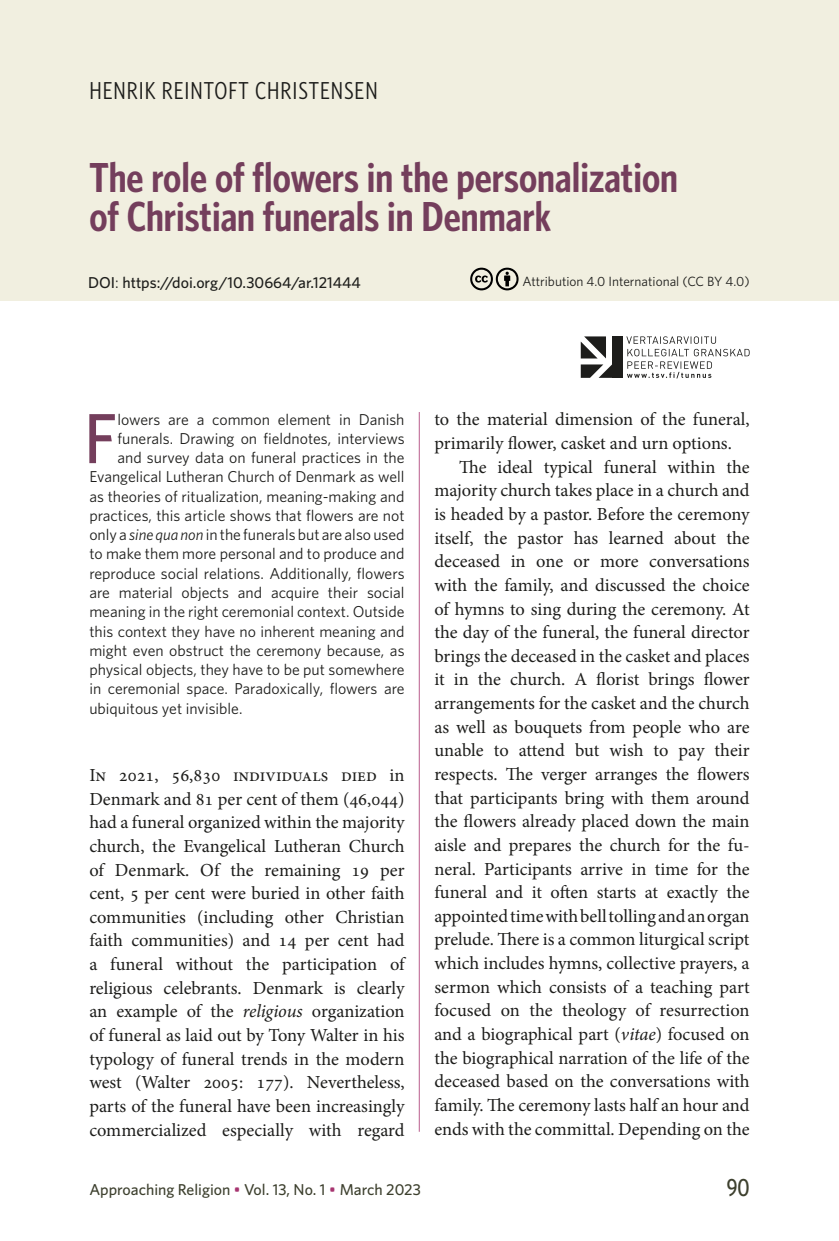
<style>
.page{position:relative;width:839px;height:1241px;background:#fff}
.page>*{position:absolute;margin:0;border:0;box-sizing:border-box;transform-origin:0 0}
.Ingressi{font:500 71.05px "Whitney";color:#743e5c}
.Artikkeli_otsikko{font:600 42px/38.5px "Whitney Condensed";color:#743e5c}
.Kirjoittaja{font:24.5px "Whitney Condensed";letter-spacing:.04em;color:#1d1d1b}
.t1{font:500 24.5px "Whitney Condensed";color:#3d402e}
.Leipis{font:18.38px/23.6px "Minion Pro";color:#1d1d1b;text-align:justify}
.Leipis_1__kpl{font:18.38px/23.6px "Minion Pro";color:#1d1d1b;text-align:justify}
.Ingressi-2{font:15.75px "Whitney";color:#1d1d1b}
.t2{font:500 15.75px "Whitney";color:#3d402e}
.t3{font:500 15.75px "Whitney";color:#1d1d1b}
.t4{font:13.3px "Whitney";color:#1d1d1b}
.s1{font-weight:400}
.s2{font-style:italic}
.s3{color:#a73570}
</style>
<div class="page">
<div style="left:0;top:0;width:838px;height:301px;background:#f1efe0"></div>
<hr style="left:419px;top:412px;width:1px;height:719px;background:#b95d8d">
<svg style="left:470px;top:267px;width:49px;height:24px"></svg>
<svg style="left:580px;top:336px;width:26px;height:22px"></svg>
<svg style="left:580px;top:364px;width:32px;height:14px"></svg>
<div style="left:612px;top:336px;width:10px;height:42px;background:#1d1d1b"></div>
<svg style="left:626px;top:336px;width:123px;height:42px"></svg>
<p class="Kirjoittaja" style="left:89px;top:76px;width:290px">HENRIK REINTOFT CHRISTENSEN</p>
<h1 class="Artikkeli_otsikko" style="left:89px;top:157px;width:590px">The role of flowers in the personalization of Christian funerals in Denmark</h1>
<p class="t3" style="left:88px;top:272px;width:274px">DOI<span class="s1">:</span> https://doi.org/10.30664/ar.121444</p>
<p class="t4" style="left:522px;top:273px;width:229px">Attribution 4.0 International (CC BY 4.0)</p>
<p class="Ingressi" style="left:83px;top:391px;width:35px">F</p>
<p class="Ingressi-2" style="left:117px;top:408px;width:288px">lowers are a common element in Danish</p>
<p class="Ingressi-2" style="left:117px;top:428px;width:288px">funerals. Drawing on fieldnotes, interviews</p>
<p class="Ingressi-2" style="left:117px;top:447px;width:288px">and survey data on funeral practices in the</p>
<p class="Ingressi-2" style="left:89px;top:466px;width:316px">Evangelical Lutheran Church of Denmark as well</p>
<p class="Ingressi-2" style="left:89px;top:485px;width:316px">as theories of ritualization, meaning-making and</p>
<p class="Ingressi-2" style="left:89px;top:505px;width:316px">practices, this article shows that flowers are not</p>
<p class="Ingressi-2" style="left:89px;top:524px;width:317px">only a <span class="s2">sine qua non</span> in the funerals but are also used</p>
<p class="Ingressi-2" style="left:89px;top:543px;width:316px">to make them more personal and to produce and</p>
<p class="Ingressi-2" style="left:89px;top:562px;width:316px">reproduce social relations. Additionally, flowers</p>
<p class="Ingressi-2" style="left:89px;top:582px;width:317px">are material objects and acquire their social</p>
<p class="Ingressi-2" style="left:89px;top:601px;width:316px">meaning in the right ceremonial context. Outside</p>
<p class="Ingressi-2" style="left:89px;top:620px;width:317px">this context they have no inherent meaning and</p>
<p class="Ingressi-2" style="left:89px;top:639px;width:316px">might even obstruct the ceremony because, as</p>
<p class="Ingressi-2" style="left:89px;top:659px;width:317px">physical objects, they have to be put somewhere</p>
<p class="Ingressi-2" style="left:89px;top:678px;width:316px">in ceremonial space. Paradoxically, flowers are</p>
<p class="Ingressi-2" style="left:89px;top:697px;width:155px">ubiquitous yet invisible.</p>
<p class="Leipis_1__kpl" style="left:89px;top:763px;width:317px">In 2021, 56,830 individuals died in Denmark and 81 per cent of them (46,044) had a funeral organized within the majority church, the Evangelical Lutheran Church of Denmark. Of the remaining 19 per cent, 5 per cent were buried in other faith communities (including other Christian faith communities) and 14 per cent had a funeral without the participation of religious celebrants. Denmark is clearly an example of the <span class="s2">religious</span> organization of funeral as laid out by Tony Walter in his typology of funeral trends in the modern west (Walter 2005: 177). Nevertheless, parts of the funeral have been increasingly commercialized especially with regard</p>
<p class="Leipis_1__kpl" style="left:434px;top:407px;width:317px">to the material dimension of the funeral, primarily flower, casket and urn options.</p>
<p class="Leipis" style="left:434px;top:455px;width:317px;text-indent:25px">The ideal typical funeral within the majority church takes place in a church and is headed by a pastor. Before the ceremony itself, the pastor has learned about the deceased in one or more conversations with the family, and discussed the choice of hymns to sing during the ceremony. At the day of the funeral, the funeral director brings the deceased in the casket and places it in the church. A florist brings flower arrangements for the casket and the church as well as bouquets from people who are unable to attend but wish to pay their respects. The verger arranges the flowers that participants bring with them around the flowers already placed down the main aisle and prepares the church for the fu&shy;neral. Participants arrive in time for the funeral and it often starts at exactly the appointed time with bell tolling and an organ prelude. There is a common liturgical script which includes hymns, collective prayers, a sermon which consists of a teaching part focused on the theology of resurrection and a biographical part (<span class="s2">vitae</span>) focused on the biographical narration of the life of the deceased based on the conversations with family. The ceremony lasts half an hour and ends with the committal. Depending on the</p>
<p class="t2" style="left:89px;top:1179px;width:333px">Approaching Religion <span class="s3">•</span> Vol. 13, No. 1 <span class="s3">•</span> March 2023</p>
<h3 class="t1" style="left:726px;top:1171px;width:24px">90</h3>
</div>
